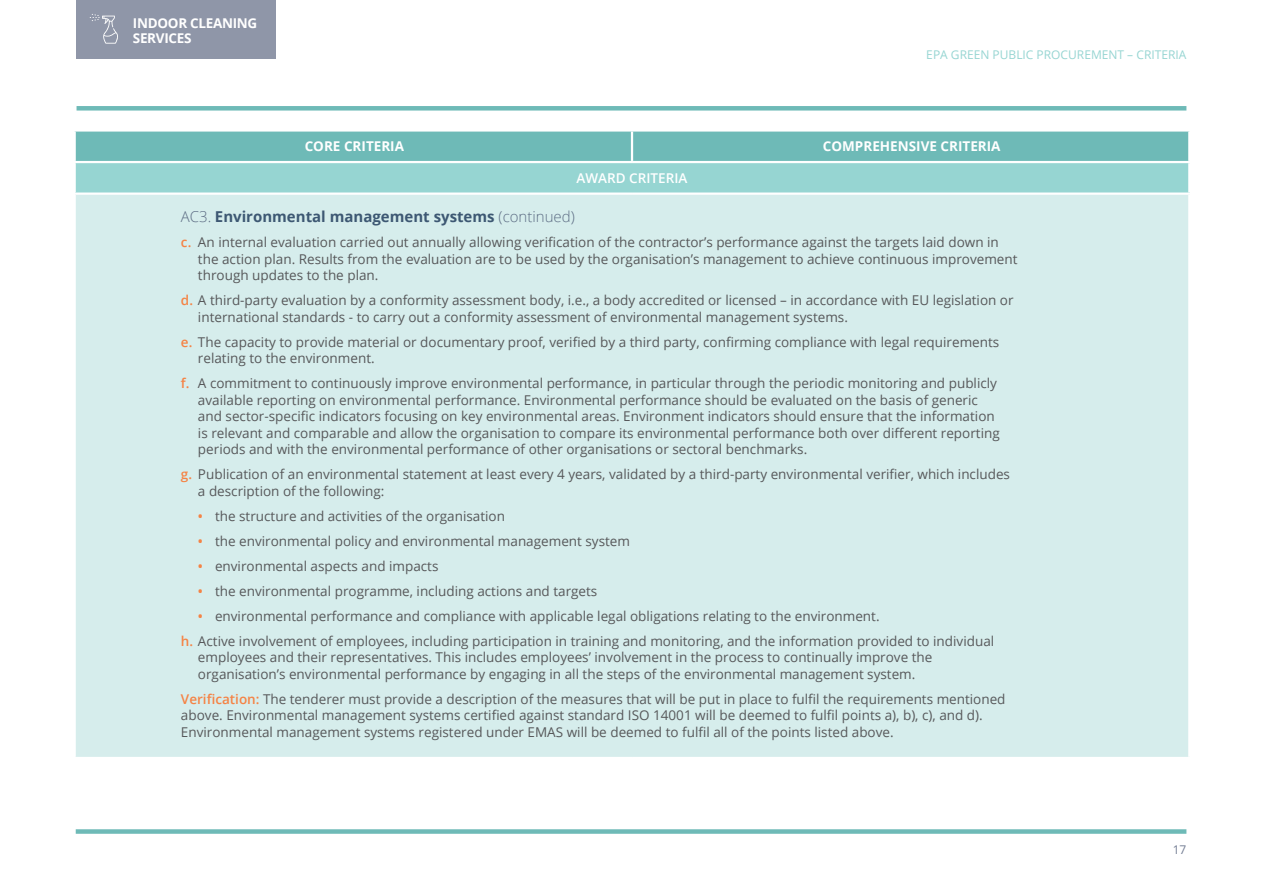
<style>
.page{position:relative;width:1263px;height:893px;background:#fff}
.page>*{position:absolute;margin:0;border:0;box-sizing:border-box;transform-origin:0 0}
.Criteria_Heading{font:700 15px "Open Sans";color:#3d5873}
.Table_Text{font:13.5px/16.5px "Open Sans";color:#57585a}
.Table_White_Heading{font:700 13.5px "Open Sans";color:#fff}
.Table_White_Heading-2{font:700 13.5px/15px "Open Sans";letter-spacing:-.02em;color:#fff}
.Table_White_Subheading{font:600 13.5px "Open Sans";color:#fff}
.t1{font:12px "Open Sans";color:#96d5d2}
.t2{font:12px "Open Sans";color:#747e94}
.s1{font-weight:300;color:#5e6e85}
.s2{font-weight:600;color:#f58345}
</style>
<div class="page">
<div style="left:76px;top:829px;width:1110px;height:5px;background:#6ebab7"></div>
<div style="left:77px;top:106px;width:1109px;height:5px;background:#6ebab7"></div>
<div style="left:77px;top:0;width:199px;height:59px;background:#8f96a8"></div>
<svg style="left:90px;top:14px;width:28px;height:30px"></svg>
<div style="left:76px;top:132px;width:1112px;height:29px;background:#6ebab7"></div>
<div style="left:75px;top:162px;width:1114px;height:32px;background:#96d5d2"></div>
<div style="left:75px;top:194px;width:1114px;height:564px;background:#d6edec"></div>
<hr style="left:631px;top:132px;width:2px;height:29px;background:#fff">
<hr style="left:74px;top:161px;width:558px;height:2px;background:#fff">
<hr style="left:632px;top:161px;width:558px;height:2px;background:#fff">
<hr style="left:74px;top:163px;width:2px;height:29px;background:#fff">
<hr style="left:1188px;top:163px;width:2px;height:29px;background:#fff">
<hr style="left:74px;top:192px;width:558px;height:3px;background:#fff">
<hr style="left:74px;top:195px;width:2px;height:562px;background:#fff">
<hr style="left:632px;top:192px;width:558px;height:3px;background:#fff">
<hr style="left:1188px;top:195px;width:2px;height:562px;background:#fff">
<hr style="left:74px;top:757px;width:558px;height:2px;background:#fff">
<hr style="left:632px;top:757px;width:558px;height:2px;background:#fff">
<p class="Table_White_Heading-2" style="left:133px;top:16px;width:126px">INDOOR CLEANING<br>SERVICES</p>
<p class="t1" style="left:926px;top:47px;width:262px">EPA GREEN PUBLIC PROCUREMENT – CRITERIA</p>
<p class="Table_White_Heading" style="left:305px;top:137px;width:101px">CORE CRITERIA</p>
<p class="Table_White_Heading" style="left:823px;top:137px;width:179px">COMPREHENSIVE CRITERIA</p>
<p class="Table_White_Subheading" style="left:577px;top:169px;width:112px">AWARD CRITERIA</p>
<p class="Criteria_Heading" style="left:181px;top:206px;width:395px"><span class="s1">AC3.</span> Environmental management systems <span class="s1">(continued)</span></p>
<p class="Table_Text" style="left:198px;top:234px;width:821px;text-indent:-17px"><span class="s2">c.</span> An internal evaluation carried out annually allowing verification of the contractor’s performance against the targets laid down in the action plan. Results from the evaluation are to be used by the organisation’s management to achieve continuous improvement through updates to the plan.</p>
<p class="Table_Text" style="left:198px;top:292px;width:817px;text-indent:-17px"><span class="s2">d.</span> A third-party evaluation by a conformity assessment body, i.e., a body accredited or licensed – in accordance with EU legislation or international standards - to carry out a conformity assessment of environmental management systems.</p>
<p class="Table_Text" style="left:198px;top:333px;width:803px;text-indent:-17px"><span class="s2">e.</span> The capacity to provide material or documentary proof, verified by a third party, confirming compliance with legal requirements relating to the environment.</p>
<p class="Table_Text" style="left:198px;top:375px;width:803px;text-indent:-17px"><span class="s2">f.</span> A commitment to continuously improve environmental performance, in particular through the periodic monitoring and publicly available reporting on environmental performance. Environmental performance should be evaluated on the basis of generic and sector-specific indicators focusing on key environmental areas. Environment indicators should ensure that the information is relevant and comparable and allow the organisation to compare its environmental performance both over different reporting periods and with the environmental performance of other organisations or sectoral benchmarks.</p>
<p class="Table_Text" style="left:198px;top:466px;width:813px;text-indent:-17px"><span class="s2">g.</span> Publication of an environmental statement at least every 4 years, validated by a third-party environmental verifier, which includes a description of the following:</p>
<p class="Table_Text" style="left:198px;top:507px;width:309px"><span class="s2">•</span> the structure and activities of the organisation</p>
<p class="Table_Text" style="left:198px;top:532px;width:434px"><span class="s2">•</span> the environmental policy and environmental management system</p>
<p class="Table_Text" style="left:198px;top:557px;width:242px"><span class="s2">•</span> environmental aspects and impacts</p>
<p class="Table_Text" style="left:198px;top:582px;width:401px"><span class="s2">•</span> the environmental programme, including actions and targets</p>
<p class="Table_Text" style="left:198px;top:607px;width:683px"><span class="s2">•</span> environmental performance and compliance with applicable legal obligations relating to the environment.</p>
<p class="Table_Text" style="left:198px;top:632px;width:798px;text-indent:-17px"><span class="s2">h.</span> Active involvement of employees, including participation in training and monitoring, and the information provided to individual employees and their representatives. This includes employees’ involvement in the process to continually improve the organisation’s environmental performance by engaging in all the steps of the environmental management system.</p>
<p class="Table_Text" style="left:181px;top:690px;width:826px"><span class="s2">Verification:</span> The tenderer must provide a description of the measures that will be put in place to fulfil the requirements mentioned above. Environmental management systems certified against standard ISO 14001 will be deemed to fulfil points a), b), c), and d).<br>Environmental management systems registered under EMAS will be deemed to fulfil all of the points listed above.</p>
<p class="t2" style="left:1173px;top:841px;width:15px">17</p>
</div>
